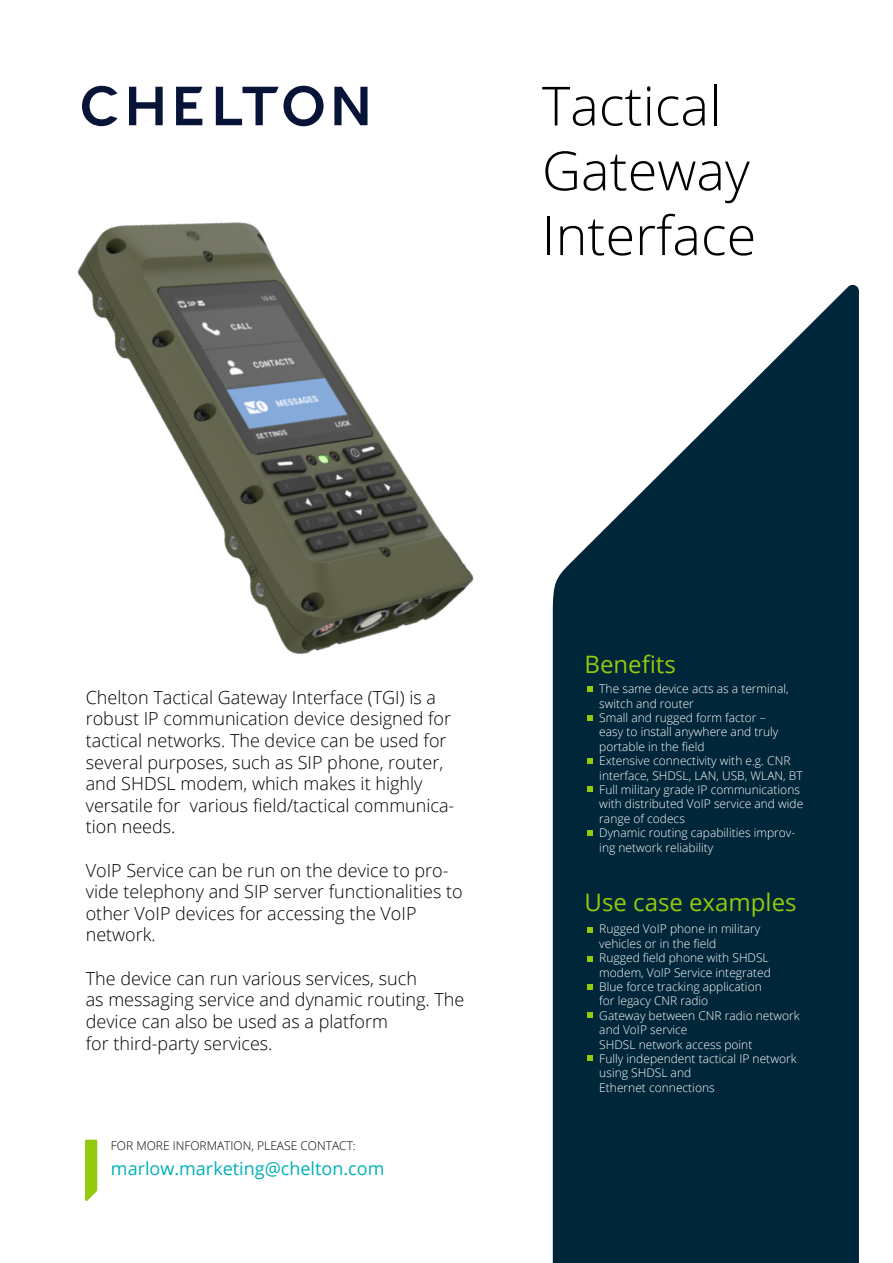
<style>
.page{position:relative;width:893px;height:1263px;background:#fff}
.page>*{position:absolute;margin:0;border:0;box-sizing:border-box;transform-origin:0 0}
.t1{font:300 54px/64.8px "Open Sans";color:#000}
.t2{font:24px "Open Sans";color:#93c90e}
.t3{font:300 18px/21.6px "Open Sans";color:#000}
.t4{font:18px "Open Sans";color:#00b0b9}
.t5{font:300 12px/14.4px "Open Sans";color:#fff}
.t6{font:300 12px "Open Sans";color:#000}
</style>
<div class="page">
<svg style="left:85px;top:1140px;width:12px;height:61px"></svg>
<svg style="left:553px;top:285px;width:306px;height:978px;background:#254657"></svg>
<img style="left:77px;top:222px;width:397px;height:432px">
<svg style="left:82px;top:86px;width:35px;height:40px"></svg>
<svg style="left:129px;top:87px;width:34px;height:38px"></svg>
<svg style="left:176px;top:87px;width:26px;height:38px"></svg>
<svg style="left:216px;top:86px;width:108px;height:40px"></svg>
<svg style="left:334px;top:87px;width:33px;height:38px"></svg>
<svg style="left:587px;top:686px;width:5px;height:5px"></svg>
<svg style="left:587px;top:715px;width:5px;height:5px"></svg>
<svg style="left:587px;top:758px;width:5px;height:6px"></svg>
<svg style="left:587px;top:787px;width:5px;height:5px"></svg>
<svg style="left:587px;top:830px;width:5px;height:6px"></svg>
<svg style="left:587px;top:927px;width:6px;height:5px"></svg>
<svg style="left:587px;top:956px;width:6px;height:5px"></svg>
<svg style="left:587px;top:984px;width:6px;height:6px"></svg>
<svg style="left:587px;top:1013px;width:6px;height:5px"></svg>
<svg style="left:587px;top:1055px;width:6px;height:5px"></svg>
<h1 class="t1" style="left:542px;top:72px;width:216px">Tactical<br>Gateway<br>Interface</h1>
<p class="t3" style="left:86px;top:686px;width:370px">Chelton Tactical Gateway Interface (TGI) is a robust IP communication device designed for tactical networks. The device can be used for several purposes, such as SIP phone, router, and SHDSL modem, which makes it highly versatile for various field/tactical communica&shy;tion needs.</p>
<h3 class="t3" style="left:86px;top:859px;width:378px">VoIP Service can be run on the device to pro&shy;vide telephony and SIP server functionalities to other VoIP devices for accessing the VoIP network.</h3>
<h3 class="t3" style="left:86px;top:967px;width:380px">The device can run various services, such<br>as messaging service and dynamic routing. The device can also be used as a platform<br>for third-party services.</h3>
<p class="t6" style="left:111px;top:1137px;width:246px">FOR MORE INFORMATION, PLEASE CONTACT:</p>
<h3 class="t4" style="left:111px;top:1156px;width:275px">marlow.marketing@chelton.com</h3>
<h2 class="t2" style="left:584px;top:648px;width:93px">Benefits</h2>
<p class="t5" style="left:599px;top:681px;width:205px">The same device acts as a terminal, switch and router<br>Small and rugged form factor –<br>easy to install anywhere and truly portable in the field<br>Extensive connectivity with e.g. CNR interface, SHDSL, LAN, USB, WLAN, BT<br>Full military grade IP communications with distributed VoIP service and wide range of codecs<br>Dynamic routing capabilities improv&shy;ing network reliability</p>
<h2 class="t2" style="left:585px;top:886px;width:213px">Use case examples</h2>
<p class="t5" style="left:599px;top:921px;width:202px">Rugged VoIP phone in military vehicles or in the field<br>Rugged field phone with SHDSL modem, VoIP Service integrated<br>Blue force tracking application<br>for legacy CNR radio<br>Gateway between CNR radio network and VoIP service<br>SHDSL network access point<br>Fully independent tactical IP network using SHDSL and<br>Ethernet connections</p>
</div>
